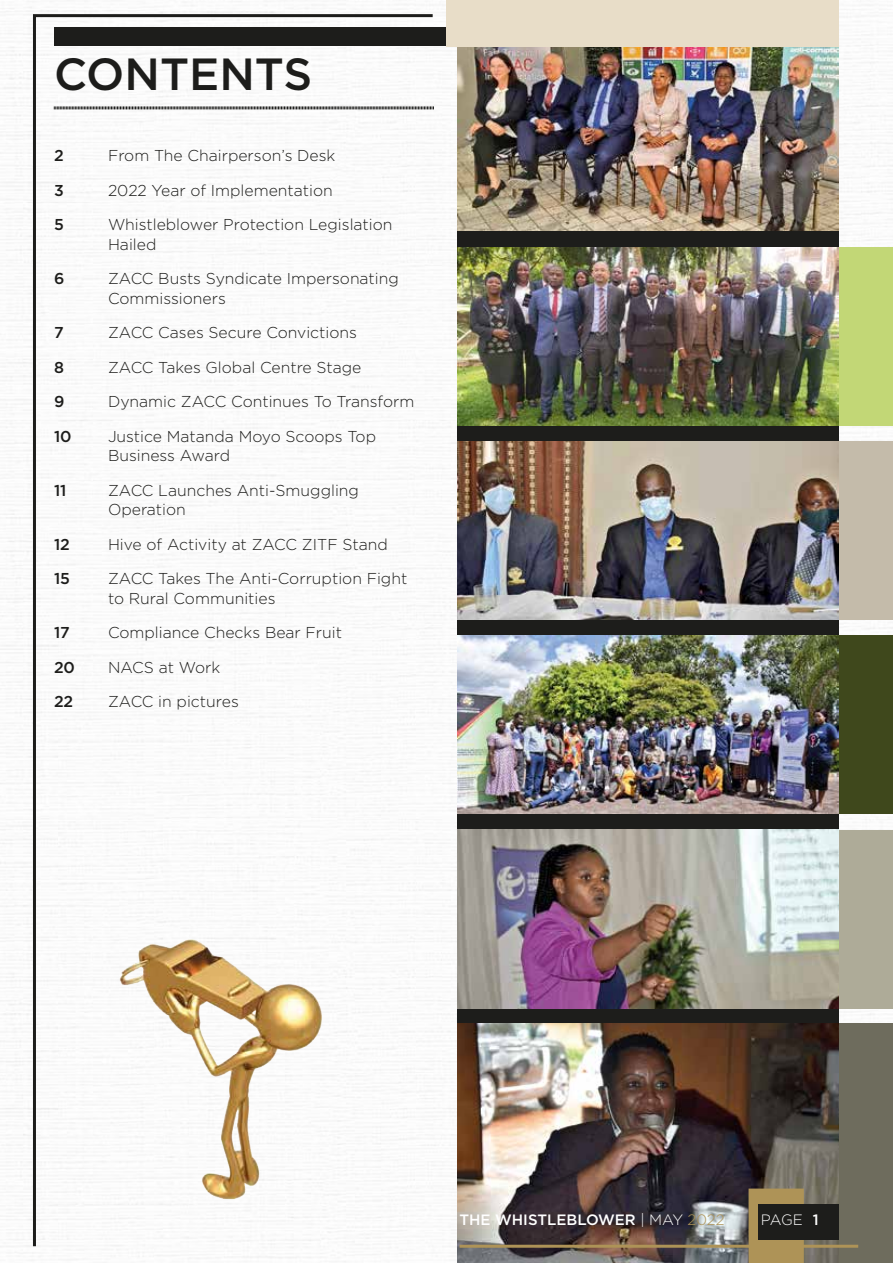
<style>
.page{position:relative;width:893px;height:1263px;background:#fff}
.page>*{position:absolute;margin:0;border:0;box-sizing:border-box;transform-origin:0 0}
.t1{font:500 45px "Gotham";color:#1d1d1b}
.t2{font:300 15.75px/19.5px "Gotham";color:#1d1d1b}
.t3{font:500 15.75px "Gotham";color:#1d1d1b}
.t4{font:500 15px "Gotham";color:#fff}
.t5{font:300 15px "Gotham";color:#fff}
.s1{font-weight:300}
.s2{font-weight:300;color:#ae9357}
.s3{font-weight:500}
</style>
<div class="page">
<img style="left:457px;top:46px;width:382px;height:185px">
<svg style="left:31px;top:14px;width:405px;height:1234px"></svg>
<img style="left:98px;top:933px;width:269px;height:269px">
<div style="left:54px;top:28px;width:392px;height:18px;background:#1d1d1b"></div>
<div style="left:446px;top:0;width:393px;height:46px;background:#e8ddc8"></div>
<div style="left:839px;top:247px;width:54px;height:178px;background:#c2d776"></div>
<div style="left:839px;top:441px;width:54px;height:179px;background:#c4bbaa"></div>
<div style="left:839px;top:635px;width:54px;height:179px;background:#3f481c"></div>
<div style="left:839px;top:830px;width:54px;height:178px;background:#aeab98"></div>
<div style="left:839px;top:1023px;width:54px;height:240px;background:#6e6c5d"></div>
<div style="left:458px;top:231px;width:381px;height:792px;background:#1d1d1b"></div>
<img style="left:457px;top:441px;width:382px;height:179px">
<img style="left:457px;top:1023px;width:382px;height:240px">
<img style="left:457px;top:635px;width:382px;height:179px">
<img style="left:457px;top:830px;width:382px;height:178px">
<img style="left:457px;top:247px;width:382px;height:178px">
<svg style="left:54px;top:106px;width:380px;height:4px;background:#8a8a89"></svg>
<div style="left:748px;top:1188px;width:56px;height:75px;background:#ae9357"></div>
<div style="left:758px;top:1204px;width:80px;height:36px;background:#1d1d1b"></div>
<hr style="left:459px;top:1245px;width:399px;height:3px;background:#ae9357">
<h1 class="t1" style="left:54px;top:45px;width:260px">CONTENTS</h1>
<p class="t3" style="left:54px;top:146px;width:11px">2</p>
<p class="t2" style="left:108px;top:146px;width:229px">From The Chairperson’s Desk</p>
<p class="t3" style="left:54px;top:180px;width:11px">3</p>
<p class="t2" style="left:108px;top:180px;width:226px">2022 Year of Implementation</p>
<p class="t3" style="left:54px;top:215px;width:11px">5</p>
<p class="t2" style="left:108px;top:215px;width:286px">Whistleblower Protection Legislation<br>Hailed</p>
<p class="t3" style="left:54px;top:269px;width:12px">6</p>
<p class="t2" style="left:108px;top:269px;width:292px">ZACC Busts Syndicate Impersonating<br>Commissioners</p>
<p class="t3" style="left:54px;top:323px;width:11px">7</p>
<p class="t2" style="left:108px;top:323px;width:251px">ZACC Cases Secure Convictions</p>
<p class="t3" style="left:54px;top:357px;width:11px">8</p>
<p class="t2" style="left:108px;top:357px;width:255px">ZACC Takes Global Centre Stage</p>
<p class="t3" style="left:54px;top:391px;width:12px">9</p>
<p class="t2" style="left:108px;top:392px;width:308px">Dynamic ZACC Continues To Transform</p>
<p class="t3" style="left:54px;top:426px;width:19px">10</p>
<p class="t2" style="left:108px;top:426px;width:270px">Justice Matanda Moyo Scoops Top<br>Business Award</p>
<p class="t3" style="left:54px;top:480px;width:14px">11</p>
<p class="t2" style="left:108px;top:480px;width:252px">ZACC Launches Anti-Smuggling<br>Operation</p>
<p class="t3" style="left:54px;top:534px;width:17px">12</p>
<p class="t2" style="left:108px;top:534px;width:281px">Hive of Activity at ZACC ZITF Stand</p>
<p class="t3" style="left:54px;top:568px;width:18px">15</p>
<p class="t2" style="left:108px;top:569px;width:301px">ZACC Takes The Anti-Corruption Fight to Rural Communities</p>
<p class="t3" style="left:54px;top:622px;width:17px">17</p>
<p class="t2" style="left:108px;top:623px;width:236px">Compliance Checks Bear Fruit</p>
<p class="t3" style="left:54px;top:657px;width:23px">20</p>
<p class="t2" style="left:108px;top:657px;width:114px">NACS at Work</p>
<p class="t3" style="left:54px;top:691px;width:21px">22</p>
<p class="t2" style="left:108px;top:692px;width:132px">ZACC in pictures</p>
<p class="t4" style="left:459px;top:1210px;width:267px">THE WHISTLEBLOWER <span class="s1">| MAY</span> <span class="s2">2022</span></p>
<p class="t5" style="left:761px;top:1211px;width:59px">PAGE <span class="s3">1</span></p>
</div>
